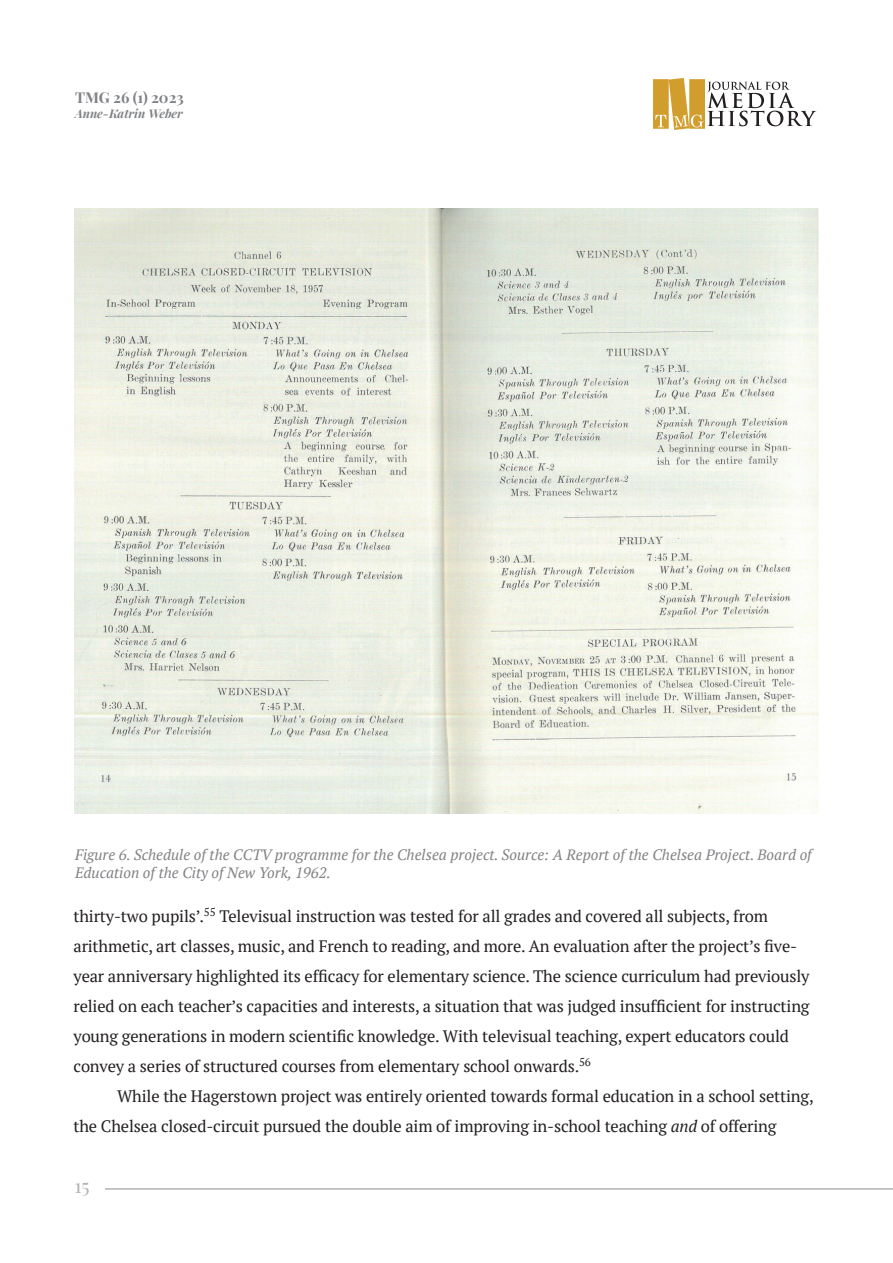
<style>
.page{position:relative;width:893px;height:1263px;background:#fff}
.page>*{position:absolute;margin:0;border:0;box-sizing:border-box;transform-origin:0 0}
.t1{font:19.5px "Playfair Display";color:#b2b3b7}
.Body_text_next{font:16.5px/30px "PT Serif";letter-spacing:-.01em;color:#231f20}
.Figure_title{font:italic 15px/18px "PT Serif";color:#808285}
.t2{font:700 15px "Playfair Display";color:#808285}
.t3{font:italic 700 12px "Playfair Display";color:#808285}
.s1{font-style:italic}
</style>
<div class="page">
<svg style="left:653px;top:78px;width:163px;height:52px"></svg>
<hr style="left:105px;top:1188px;width:788px;height:2px;background:#b2b3b7">
<img style="left:75px;top:209px;width:743px;height:605px">
<p class="t2" style="left:75px;top:86px;width:110px">TMG 26 (1) 2023</p>
<p class="t3" style="left:75px;top:104px;width:109px">Anne-Katrin Weber</p>
<p class="Figure_title" style="left:75px;top:845px;width:738px">Figure 6. Schedule of the CCTV programme for the Chelsea project. Source: A Report of the Chelsea Project. Board of<br>Education of the City of New York, 1962.</p>
<p class="Body_text_next" style="left:74px;top:901px;width:738px">thirty-two pupils’.<sup>55</sup> Televisual instruction was tested for all grades and covered all subjects, from arithmetic, art classes, music, and French to reading, and more. An evaluation after the project’s five&shy;year anniversary highlighted its efficacy for elementary science. The science curriculum had previously relied on each teacher’s capacities and interests, a situation that was judged insufficient for instructing young generations in modern scientific knowledge. With televisual teaching, expert educators could convey a series of structured courses from elementary school onwards.<sup>56</sup></p>
<p class="Body_text_next" style="left:74px;top:1081px;width:742px;text-indent:44px">While the Hagerstown project was entirely oriented towards formal education in a school setting, the Chelsea closed-circuit pursued the double aim of improving in-school teaching <span class="s1">and</span> of offering</p>
<p class="t1" style="left:75px;top:1171px;width:17px">15</p>
</div>
